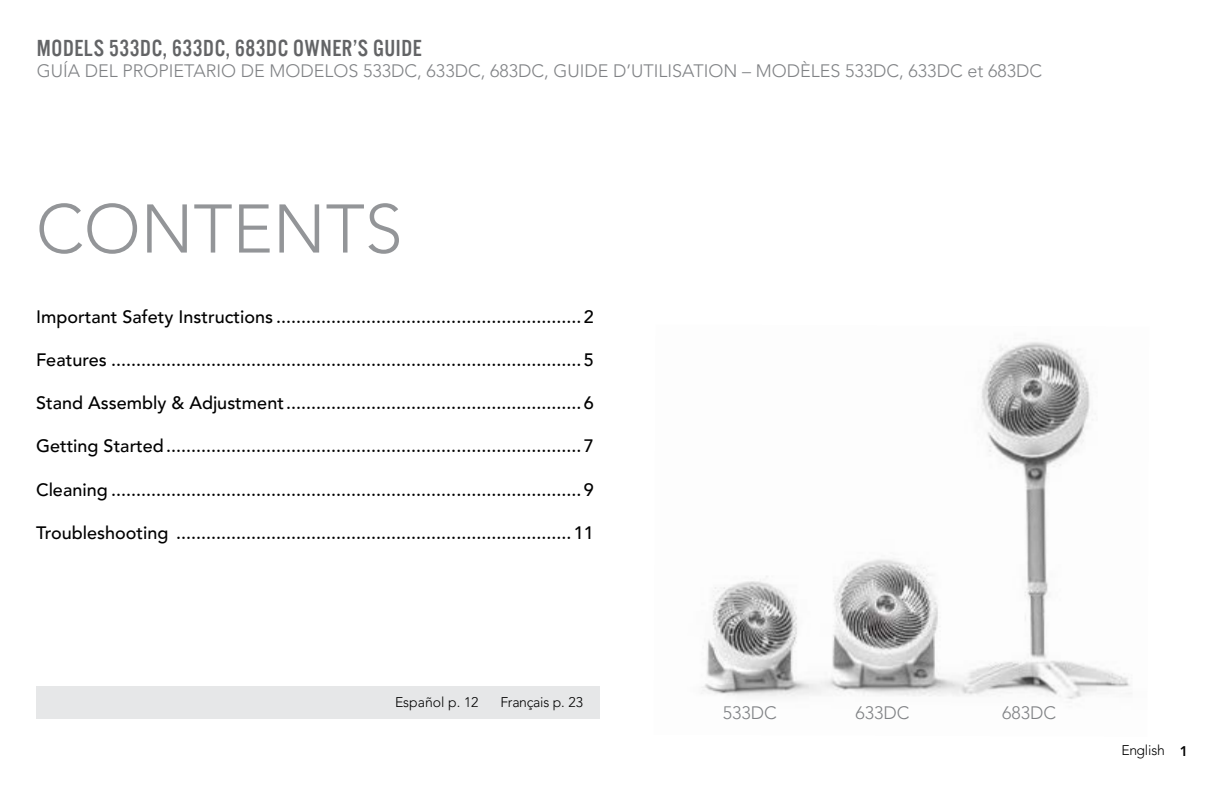
<style>
.page{position:relative;width:1224px;height:792px;background:#fff}
.page>*{position:absolute;margin:0;border:0;box-sizing:border-box;transform-origin:0 0}
.t1{font:300 68px "Avenir";color:#939598}
.t2{font:24px "Alternate Got No 3 D";letter-spacing:.025em;color:#636466}
.t3{font:500 18px "Avenir";color:#000}
.t4{font:300 18px "Avenir";color:#808285}
.t5{font:300 14px "Avenir";letter-spacing:-.02em;color:#000}
.t6{font:300 14px "Avenir";color:#000}
.s1{font-weight:800}
</style>
<div class="page">
<img style="left:701px;top:342px;width:431px;height:357px">
<div style="left:36px;top:687px;width:564px;height:32px;background:#e6e7e8"></div>
<h2 class="t2" style="left:37px;top:35px;width:386px">MODELS 533DC, 633DC, 683DC OWNER’S GUIDE</h2>
<p class="t4" style="left:37px;top:61px;width:1007px">GUÍA DEL PROPIETARIO DE MODELOS 533DC, 633DC, 683DC, GUIDE D’UTILISATION – MODÈLES 533DC, 633DC et 683DC</p>
<h1 class="t1" style="left:36px;top:189px;width:368px">CONTENTS</h1>
<p class="t3" style="left:36px;top:306px;width:559px">Important Safety Instructions ............................................................. 2</p>
<p class="t3" style="left:36px;top:349px;width:559px">Features .............................................................................................. 5</p>
<p class="t3" style="left:36px;top:392px;width:559px">Stand Assembly &amp; Adjustment ........................................................... 6</p>
<p class="t3" style="left:36px;top:436px;width:559px">Getting Started ................................................................................... 7</p>
<p class="t3" style="left:36px;top:479px;width:559px">Cleaning .............................................................................................. 9</p>
<p class="t3" style="left:36px;top:522px;width:559px">Troubleshooting ............................................................................... 11</p>
<p class="t6" style="left:395px;top:694px;width:85px">Español p. 12</p>
<p class="t5" style="left:500px;top:694px;width:84px">Français p. 23</p>
<p class="t4" style="left:723px;top:702px;width:56px">533DC</p>
<p class="t4" style="left:855px;top:702px;width:56px">633DC</p>
<p class="t4" style="left:1002px;top:702px;width:56px">683DC</p>
<p class="t5" style="left:1122px;top:742px;width:68px">English <span class="s1">1</span></p>
</div>
